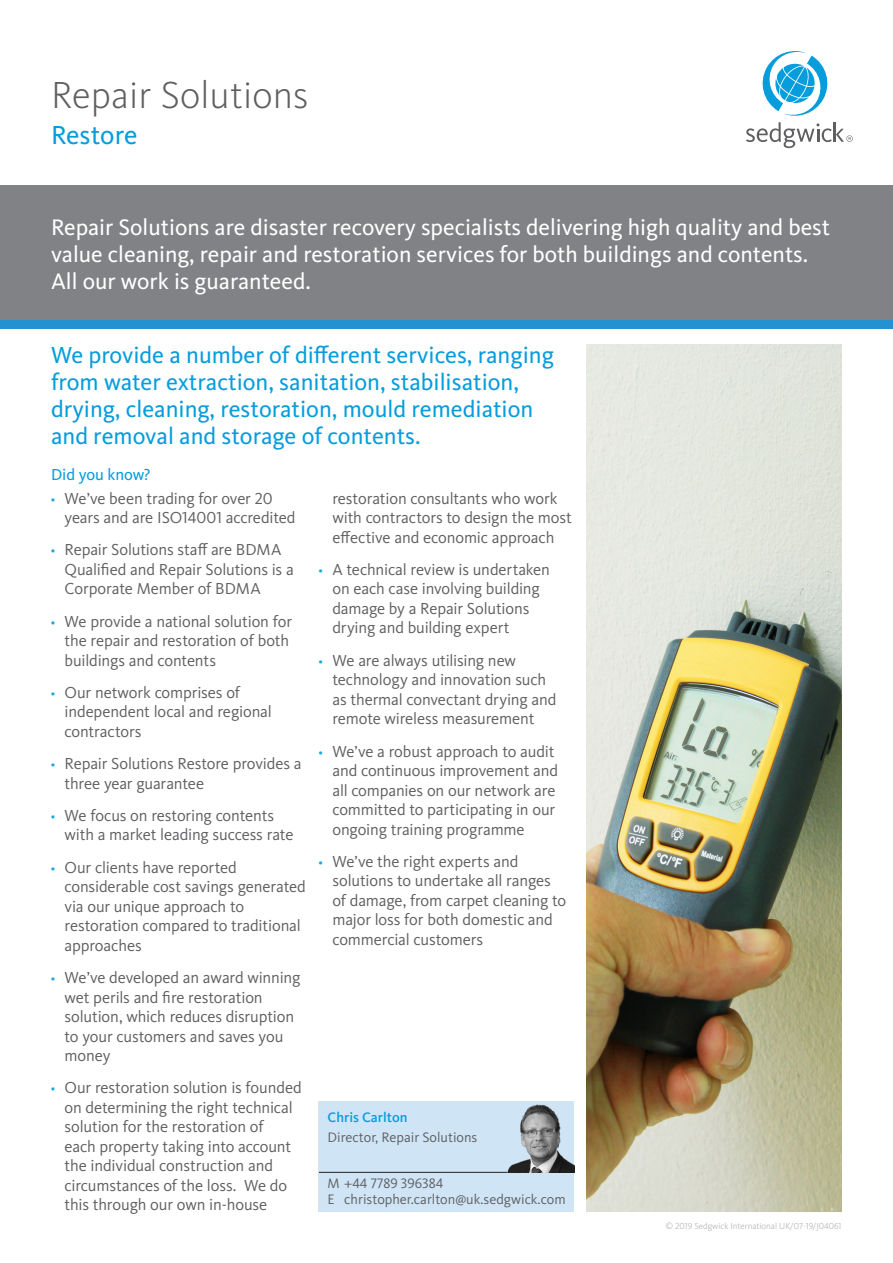
<style>
.page{position:relative;width:893px;height:1263px;background:#fff}
.page>*{position:absolute;margin:0;border:0;box-sizing:border-box;transform-origin:0 0}
.Title_Flyer_Grey{font:300 39px "Kievit OT";letter-spacing:.005em;color:#5f5f62}
.Subtitle_Flyer_Blue{font:27px "Kievit OT";color:#069ddc}
.Light_blue_intro_tex{font:24px/27px "Kievit OT";color:#069ddc}
.Light_blue_intro_tex-2{font:23.25px/27px "Kievit OT";color:#fff}
.t1{font:16.5px/19.5px "Kievit OT";letter-spacing:-.01em;color:#5f5f62}
.Blue_bold_section_ti{font:16.5px "Kievit OT";letter-spacing:-.005em;color:#069ddc}
.ContactBox_Contact_d{font:14.25px "Kievit OT";color:#5f5f62}
.ContactBox_Job_title{font:14.25px "Kievit OT";color:#5f5f62}
.ContactBox_Name{font:500 14.25px "Kievit OT";color:#069ddc}
.Light_blue_intro_tex-3{font:300 9px "Kievit OT";color:#a8a9ad}
.s1{font-family:"Stag Sans";font-weight:300;font-size:13.5px;color:#1ba7df}
</style>
<div class="page">
<svg style="left:746px;top:51px;width:107px;height:97px"></svg>
<hr style="left:834px;top:122px;width:2px;height:20px;background:#5f5f62">
<div style="left:0;top:185px;width:893px;height:135px;background:#808285"></div>
<div style="left:0;top:320px;width:893px;height:9px;background:#2491d0"></div>
<img style="left:586px;top:344px;width:255px;height:868px">
<div style="left:319px;top:1101px;width:255px;height:111px;background:#cfe5f6"></div>
<img style="left:507px;top:1102px;width:67px;height:70px">
<hr style="left:319px;top:1172px;width:188px;height:1px;background:#231f20">
<p class="Title_Flyer_Grey" style="left:51px;top:73px;width:259px">Repair Solutions</p>
<p class="Subtitle_Flyer_Blue" style="left:51px;top:120px;width:88px">Restore</p>
<p class="Light_blue_intro_tex-2" style="left:51px;top:214px;width:780px">Repair Solutions are disaster recovery specialists delivering high quality and best value cleaning, repair and restoration services for both buildings and contents.<br>All our work is guaranteed.</p>
<p class="Light_blue_intro_tex" style="left:51px;top:341px;width:504px">We provide a number of different services, ranging from water extraction, sanitation, stabilisation, drying, cleaning, restoration, mould remediation and removal and storage of contents.</p>
<p class="Blue_bold_section_ti" style="left:51px;top:465px;width:101px">Did you know?</p>
<p class="t1" style="left:65px;top:489px;width:232px;text-indent:-14px"><span class="s1">•</span> We’ve been trading for over 20 years and are ISO14001 accredited</p>
<p class="t1" style="left:65px;top:540px;width:231px;text-indent:-14px"><span class="s1">•</span> Repair Solutions staff are BDMA<br>Qualified and Repair Solutions is a<br>Corporate Member of BDMA</p>
<p class="t1" style="left:65px;top:612px;width:229px;text-indent:-14px"><span class="s1">•</span> We provide a national solution for the repair and restoration of both buildings and contents</p>
<p class="t1" style="left:65px;top:683px;width:209px;text-indent:-14px"><span class="s1">•</span> Our network comprises of independent local and regional contractors</p>
<p class="t1" style="left:65px;top:754px;width:239px;text-indent:-14px"><span class="s1">•</span> Repair Solutions Restore provides a three year guarantee</p>
<p class="t1" style="left:65px;top:806px;width:230px;text-indent:-14px"><span class="s1">•</span> We focus on restoring contents with a market leading success rate</p>
<p class="t1" style="left:65px;top:858px;width:243px;text-indent:-14px"><span class="s1">•</span> Our clients have reported considerable cost savings generated via our unique approach to restoration compared to traditional approaches</p>
<p class="t1" style="left:65px;top:968px;width:237px;text-indent:-14px"><span class="s1">•</span> We’ve developed an award winning wet perils and fire restoration solution, which reduces disruption to your customers and saves you money</p>
<p class="t1" style="left:65px;top:1078px;width:239px;text-indent:-14px"><span class="s1">•</span> Our restoration solution is founded on determining the right technical solution for the restoration of<br>each property taking into account the individual construction and circumstances of the loss. We do this through our own in-house</p>
<p class="t1" style="left:332px;top:489px;width:241px">restoration consultants who work with contractors to design the most effective and economic approach</p>
<p class="t1" style="left:332px;top:560px;width:219px;text-indent:-14px"><span class="s1">•</span> A technical review is undertaken on each case involving building damage by a Repair Solutions drying and building expert</p>
<p class="t1" style="left:332px;top:651px;width:225px;text-indent:-14px"><span class="s1">•</span> We are always utilising new technology and innovation such as thermal convectant drying and remote wireless measurement</p>
<p class="t1" style="left:332px;top:741px;width:227px;text-indent:-14px"><span class="s1">•</span> We’ve a robust approach to audit and continuous improvement and all companies on our network are committed to participating in our ongoing training programme</p>
<p class="t1" style="left:332px;top:852px;width:235px;text-indent:-14px"><span class="s1">•</span> We’ve the right experts and solutions to undertake all ranges of damage, from carpet cleaning to major loss for both domestic and commercial customers</p>
<p class="ContactBox_Name" style="left:328px;top:1109px;width:81px">Chris Carlton</p>
<p class="ContactBox_Job_title" style="left:328px;top:1129px;width:151px">Director, Repair Solutions</p>
<p class="ContactBox_Contact_d" style="left:328px;top:1175px;width:117px">M +44 7789 396384</p>
<p class="ContactBox_Contact_d" style="left:328px;top:1191px;width:240px">E christopher.carlton@uk.sedgwick.com</p>
<p class="Light_blue_intro_tex-3" style="left:665px;top:1221px;width:178px">© 2019 Sedgwick International UK/07-19/J04061</p>
</div>
